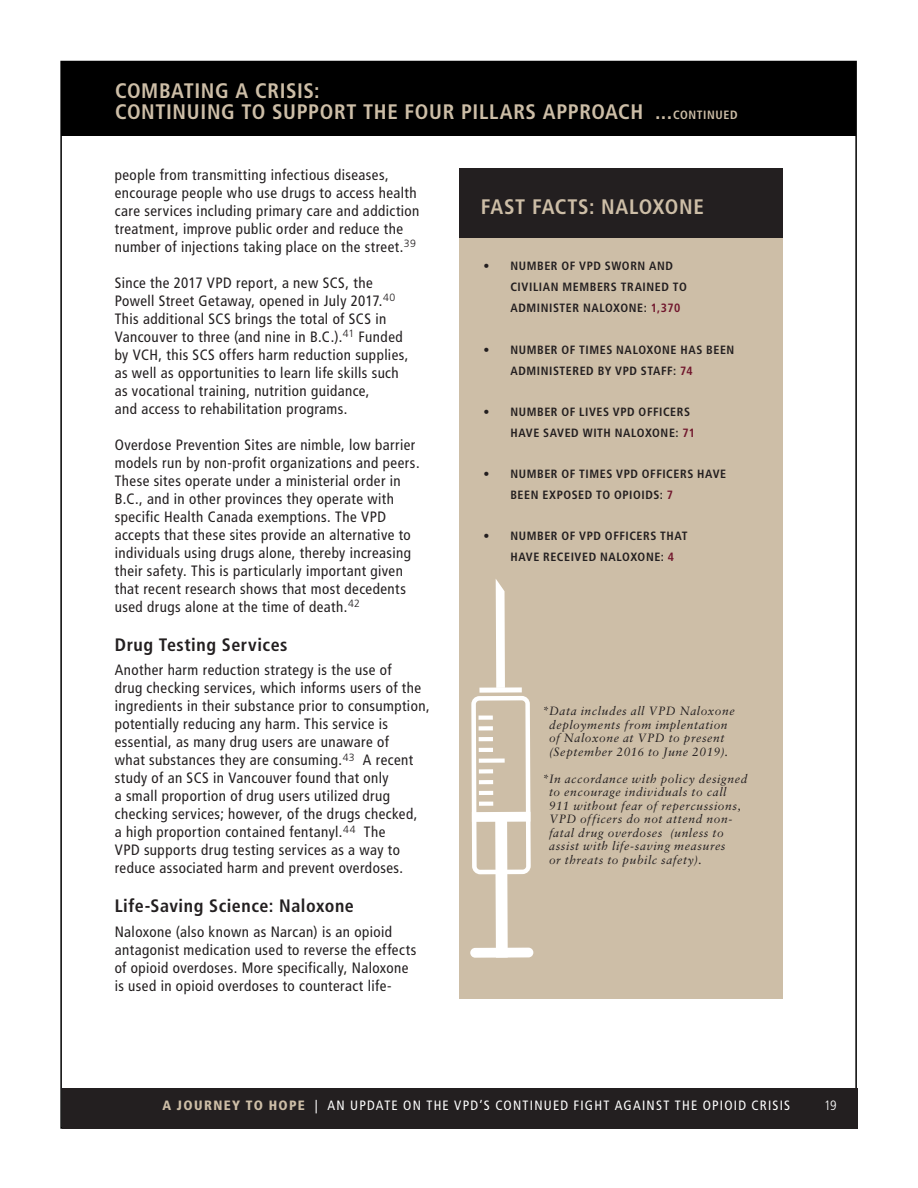
<style>
.page{position:relative;width:918px;height:1188px;background:#fff}
.page>*{position:absolute;margin:0;border:0;box-sizing:border-box;transform-origin:0 0}
.t1{font:700 condensed 21px/21px "Frutiger LT Std";letter-spacing:.03em;color:#cdbea7}
.t2{font:700 condensed 18px "Frutiger LT Std";letter-spacing:.03em;color:#231f20}
.t3{font:condensed 15px/18px "Frutiger LT Std";letter-spacing:.03em;color:#231f20}
.t4{font:condensed 13.5px "Frutiger LT Std";letter-spacing:.09em;color:#fff}
.t5{font:300 condensed 13.5px "Frutiger LT Std";color:#fff}
.t6{font:italic 12px/13.5px "Sabon LT Std";letter-spacing:.045em;color:#231f20;text-align:center}
.t7{font:700 condensed 12px/21px "Frutiger LT Std";letter-spacing:.05em;color:#231f20}
.s1{font-size:12px}
.s2{font-weight:400}
.s3{color:#71162c}
.s4{font-weight:900;color:#cdbea7}
</style>
<div class="page">
<div style="left:62px;top:1089px;width:795px;height:40px;background:#231f20"></div>
<div style="left:61px;top:61px;width:795px;height:75px;background:#000"></div>
<div style="left:459px;top:168px;width:324px;height:831px;background:#cdbea7"></div>
<div style="left:459px;top:168px;width:324px;height:70px;background:#231f20"></div>
<svg style="left:496px;top:579px;width:9px;height:108px"></svg>
<div style="left:479px;top:687px;width:43px;height:6px;background:#fff"></div>
<svg style="left:471px;top:696px;width:60px;height:253px"></svg>
<div style="left:472px;top:812px;width:58px;height:10px;background:#fff"></div>
<div style="left:470px;top:948px;width:63px;height:10px;background:#fff;border-radius:5px"></div>
<svg style="left:479px;top:716px;width:14px;height:4px"></svg>
<div style="left:479px;top:726px;width:14px;height:5px;background:#fff"></div>
<hr style="left:479px;top:737px;width:14px;height:4px;background:#fff">
<hr style="left:479px;top:748px;width:14px;height:4px;background:#fff">
<svg style="left:479px;top:759px;width:26px;height:4px"></svg>
<div style="left:479px;top:769px;width:14px;height:5px;background:#fff"></div>
<hr style="left:479px;top:780px;width:14px;height:4px;background:#fff">
<hr style="left:479px;top:791px;width:14px;height:4px;background:#fff">
<svg style="left:479px;top:802px;width:14px;height:4px"></svg>
<h1 class="t1" style="left:115px;top:80px;width:624px">COMBATING A CRISIS:<br>CONTINUING TO SUPPORT THE FOUR PILLARS APPROACH ...<span class="s1">CONTINUED</span></h1>
<p class="t3" style="left:115px;top:166px;width:306px">people from transmitting infectious diseases, encourage people who use drugs to access health care services including primary care and addiction treatment, improve public order and reduce the number of injections taking place on the street.<sup>39</sup></p>
<p class="t3" style="left:115px;top:274px;width:295px">Since the 2017 VPD report, a new SCS, the Powell Street Getaway, opened in July 2017.<sup>40<br></sup>This additional SCS brings the total of SCS in Vancouver to three (and nine in B.C.).<sup>41</sup> Funded by VCH, this SCS offers harm reduction supplies, as well as opportunities to learn life skills such as vocational training, nutrition guidance,<br>and access to rehabilitation programs.</p>
<p class="t3" style="left:115px;top:436px;width:306px">Overdose Prevention Sites are nimble, low barrier models run by non-profit organizations and peers.<br>These sites operate under a ministerial order in B.C., and in other provinces they operate with specific Health Canada exemptions. The VPD accepts that these sites provide an alternative to individuals using drugs alone, thereby increasing their safety. This is particularly important given that recent research shows that most decedents used drugs alone at the time of death.<sup>42</sup></p>
<p class="t2" style="left:115px;top:634px;width:174px">Drug Testing Services</p>
<p class="t3" style="left:115px;top:661px;width:316px">Another harm reduction strategy is the use of<br>drug checking services, which informs users of the ingredients in their substance prior to consumption, potentially reducing any harm. This service is essential, as many drug users are unaware of<br>what substances they are consuming.<sup>43</sup> A recent study of an SCS in Vancouver found that only<br>a small proportion of drug users utilized drug checking services; however, of the drugs checked,<br>a high proportion contained fentanyl.<sup>44</sup> The<br>VPD supports drug testing services as a way to reduce associated harm and prevent overdoses.</p>
<p class="t2" style="left:115px;top:896px;width:241px">Life-Saving Science: Naloxone</p>
<p class="t3" style="left:115px;top:923px;width:303px">Naloxone (also known as Narcan) is an opioid antagonist medication used to reverse the effects of opioid overdoses. More specifically, Naloxone is used in opioid overdoses to counteract life-</p>
<h1 class="t1" style="left:481px;top:197px;width:225px">FAST FACTS: NALOXONE</h1>
<p class="t7" style="left:510px;top:256px;width:178px;text-indent:-27px"><span class="s2">•</span> NUMBER OF VPD SWORN AND<br>CIVILIAN MEMBERS TRAINED TO<br>ADMINISTER NALOXONE: <span class="s3">1,370</span></p>
<p class="t7" style="left:510px;top:339px;width:225px;text-indent:-27px"><span class="s2">•</span> NUMBER OF TIMES NALOXONE HAS BEEN<br>ADMINISTERED BY VPD STAFF: <span class="s3">74</span></p>
<p class="t7" style="left:510px;top:401px;width:186px;text-indent:-27px"><span class="s2">•</span> NUMBER OF LIVES VPD OFFICERS<br>HAVE SAVED WITH NALOXONE: <span class="s3">71</span></p>
<p class="t7" style="left:510px;top:463px;width:217px;text-indent:-27px"><span class="s2">•</span> NUMBER OF TIMES VPD OFFICERS HAVE<br>BEEN EXPOSED TO OPIOIDS: <span class="s3">7</span></p>
<p class="t7" style="left:510px;top:526px;width:179px;text-indent:-27px"><span class="s2">•</span> NUMBER OF VPD OFFICERS THAT<br>HAVE RECEIVED NALOXONE: <span class="s3">4</span></p>
<p class="t6" style="left:542px;top:705px;width:194px">*Data includes all VPD Naloxone deployments from implentation of Naloxone at VPD to present (September 2016 to June 2019).</p>
<p class="t6" style="left:549px;top:772px;width:200px;text-align:left;text-indent:-7px">*In accordance with policy designed to encourage individuals to call 911 without fear of repercussions, VPD officers do not attend non&shy;fatal drug overdoses (unless to assist with life-saving measures<br>or threats to pubilc safety).</p>
<p class="t4" style="left:163px;top:1097px;width:629px"><span class="s4">A JOURNEY TO HOPE</span> | AN UPDATE ON THE VPD’S CONTINUED FIGHT AGAINST THE OPIOID CRISIS</p>
<p class="t5" style="left:824px;top:1098px;width:14px">19</p>
</div>
